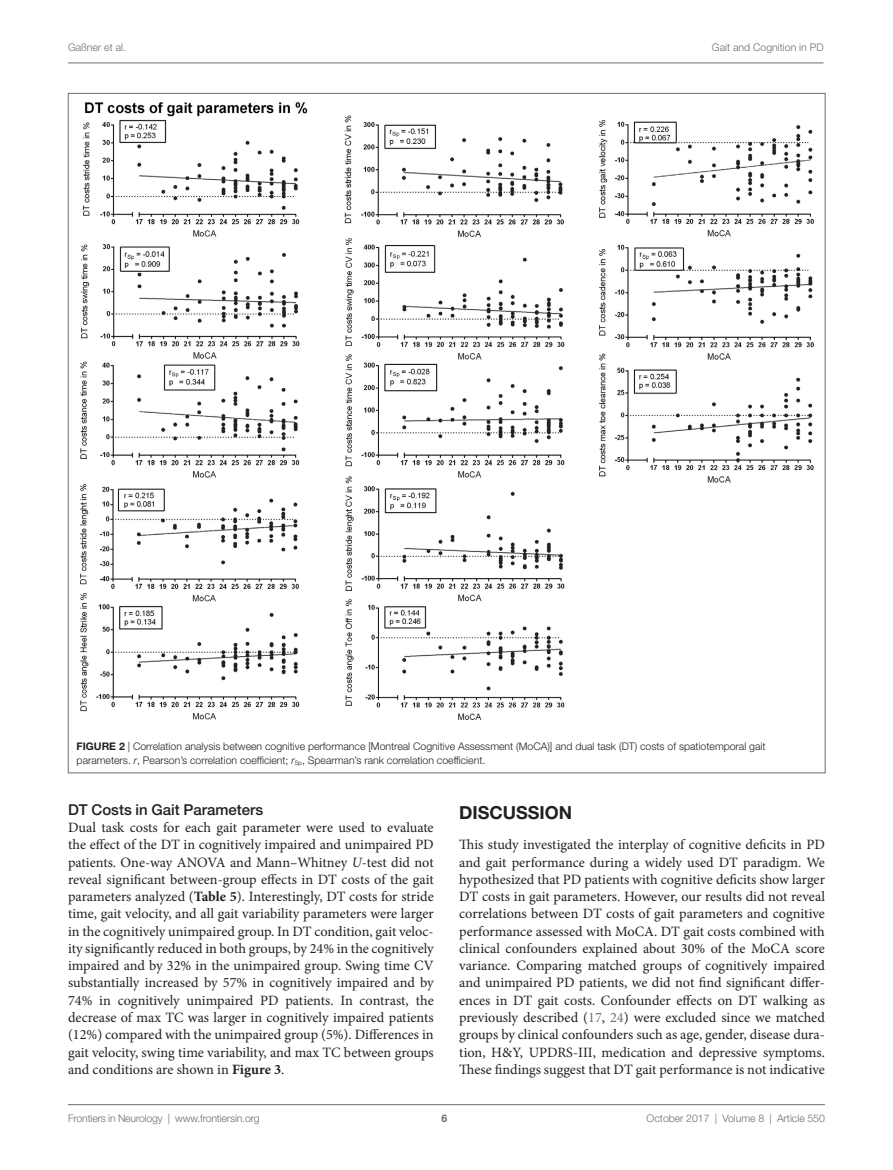
<style>
.page{position:relative;width:893px;height:1170px;background:#fff}
.page>*{position:absolute;margin:0;border:0;box-sizing:border-box;transform-origin:0 0}
.t1{font:700 18px "Helvetica Neue LT Std";color:#231f20}
.t2{font:500 15px "Helvetica Neue LT Std";color:#231f20}
.t3{font:14.25px/17.2px "Minion Pro";letter-spacing:-.005em;color:#231f20;text-align:justify}
.t4{font:300 10.5px/14.2px "Helvetica Neue LT Std";color:#231f20}
.t5{font:300 10.5px "Helvetica Neue LT Std";color:#6c6d70}
.t6{font:700 10.5px "Helvetica Neue LT Std";color:#6c6d70}
.s1{font-weight:700}
.s2{font-style:italic}
.s3{color:#6c6d70}
</style>
<div class="page">
<img style="left:80px;top:102px;width:734px;height:618px">
<hr style="left:68px;top:63px;width:756px;height:1px;background:#6c6d70">
<hr style="left:68px;top:1104px;width:757px;height:1px;background:#6c6d70">
<p class="t5" style="left:68px;top:41px;width:59px">Gaßner et al.</p>
<p class="t5" style="left:712px;top:41px;width:113px">Gait and Cognition in PD</p>
<p class="t4" style="left:77px;top:739px;width:690px"><span class="s1">FIGURE 2</span> | Correlation analysis between cognitive performance [Montreal Cognitive Assessment (MoCA)] and dual task (DT) costs of spatiotemporal gait parameters. <span class="s2">r</span>, Pearson’s correlation coefficient; <span class="s2">r</span><sub>Sp</sub>, Spearman’s rank correlation coefficient.</p>
<p class="t2" style="left:68px;top:800px;width:197px">DT Costs in Gait Parameters</p>
<p class="t3" style="left:68px;top:818px;width:367px">Dual task costs for each gait parameter were used to evaluate the effect of the DT in cognitively impaired and unimpaired PD patients. One-way ANOVA and Mann–Whitney <span class="s2">U</span>-test did not reveal significant between-group effects in DT costs of the gait parameters analyzed (<span class="s1">Table 5</span>). Interestingly, DT costs for stride time, gait velocity, and all gait variability parameters were larger in the cognitively unimpaired group. In DT condition, gait veloc&shy;ity significantly reduced in both groups, by 24% in the cognitively impaired and by 32% in the unimpaired group. Swing time CV substantially increased by 57% in cognitively impaired and by 74% in cognitively unimpaired PD patients. In contrast, the decrease of max TC was larger in cognitively impaired patients (12%) compared with the unimpaired group (5%). Differences in gait velocity, swing time variability, and max TC between groups and conditions are shown in <span class="s1">Figure 3</span>.</p>
<p class="t1" style="left:459px;top:801px;width:112px">DISCUSSION</p>
<p class="t3" style="left:459px;top:836px;width:367px">This study investigated the interplay of cognitive deficits in PD and gait performance during a widely used DT paradigm. We hypothesized that PD patients with cognitive deficits show larger DT costs in gait parameters. However, our results did not reveal correlations between DT costs of gait parameters and cognitive performance assessed with MoCA. DT gait costs combined with clinical confounders explained about 30% of the MoCA score variance. Comparing matched groups of cognitively impaired and unimpaired PD patients, we did not find significant differ&shy;ences in DT gait costs. Confounder effects on DT walking as previously described (<span class="s3">17</span>, <span class="s3">24</span>) were excluded since we matched groups by clinical confounders such as age, gender, disease dura&shy;tion, H&amp;Y, UPDRS-III, medication and depressive symptoms.<br>These findings suggest that DT gait performance is not indicative</p>
<p class="t5" style="left:68px;top:1111px;width:193px">Frontiers in Neurology | www.frontiersin.org</p>
<p class="t5" style="left:647px;top:1111px;width:180px">October 2017 | Volume 8 | Article 550</p>
<p class="t6" style="left:441px;top:1111px;width:7px">6</p>
</div>
